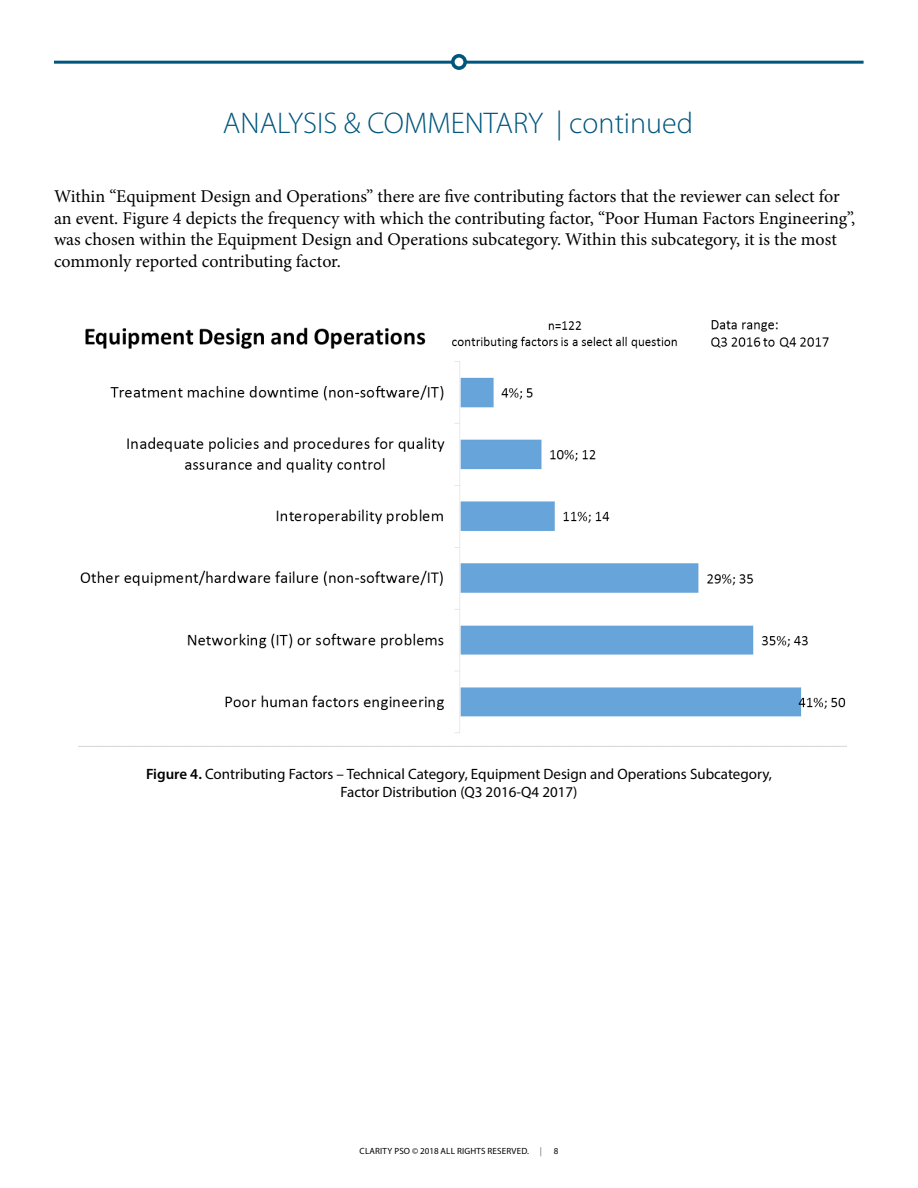
<style>
.page{position:relative;width:918px;height:1188px;background:#fff}
.page>*{position:absolute;margin:0;border:0;box-sizing:border-box;transform-origin:0 0}
.t1{font:300 30px "Myriad Pro";color:#00567d}
.t2{font:18px/21.6px "Minion Pro";color:#000}
.t3{font:15px/18px "Myriad Pro";color:#000;text-align:center}
.t4{font:9px "Myriad Pro";letter-spacing:.02em;color:#000}
.s1{font-weight:600}
.s2{color:#636466}
</style>
<div class="page">
<hr style="left:54px;top:61px;width:810px;height:3px;background:#00567d">
<div style="left:453px;top:56px;width:12px;height:12px;background:#fff;border-radius:50%"></div>
<div style="left:451px;top:54px;width:16px;height:16px;border:4px solid #00567d;border-radius:50%"></div>
<img style="left:80px;top:320px;width:766px;height:413px">
<h1 class="t1" style="left:223px;top:105px;width:472px">ANALYSIS &amp; COMMENTARY | continued</h1>
<p class="t2" style="left:54px;top:186px;width:803px">Within “Equipment Design and Operations” there are five contributing factors that the reviewer can select for an event. Figure 4 depicts the frequency with which the contributing factor, “Poor Human Factors Engineering”, was chosen within the Equipment Design and Operations subcategory. Within this subcategory, it is the most commonly reported contributing factor.</p>
<p class="t3" style="left:146px;top:764px;width:627px"><span class="s1">Figure 4.</span> Contributing Factors – Technical Category, Equipment Design and Operations Subcategory,<br>Factor Distribution (Q3 2016-Q4 2017)</p>
<p class="t4" style="left:360px;top:1146px;width:184px">CLARITY PSO © 2018 ALL RIGHTS RESERVED. <span class="s2">|</span></p>
<p class="t4" style="left:554px;top:1146px;width:6px">8</p>
</div>
